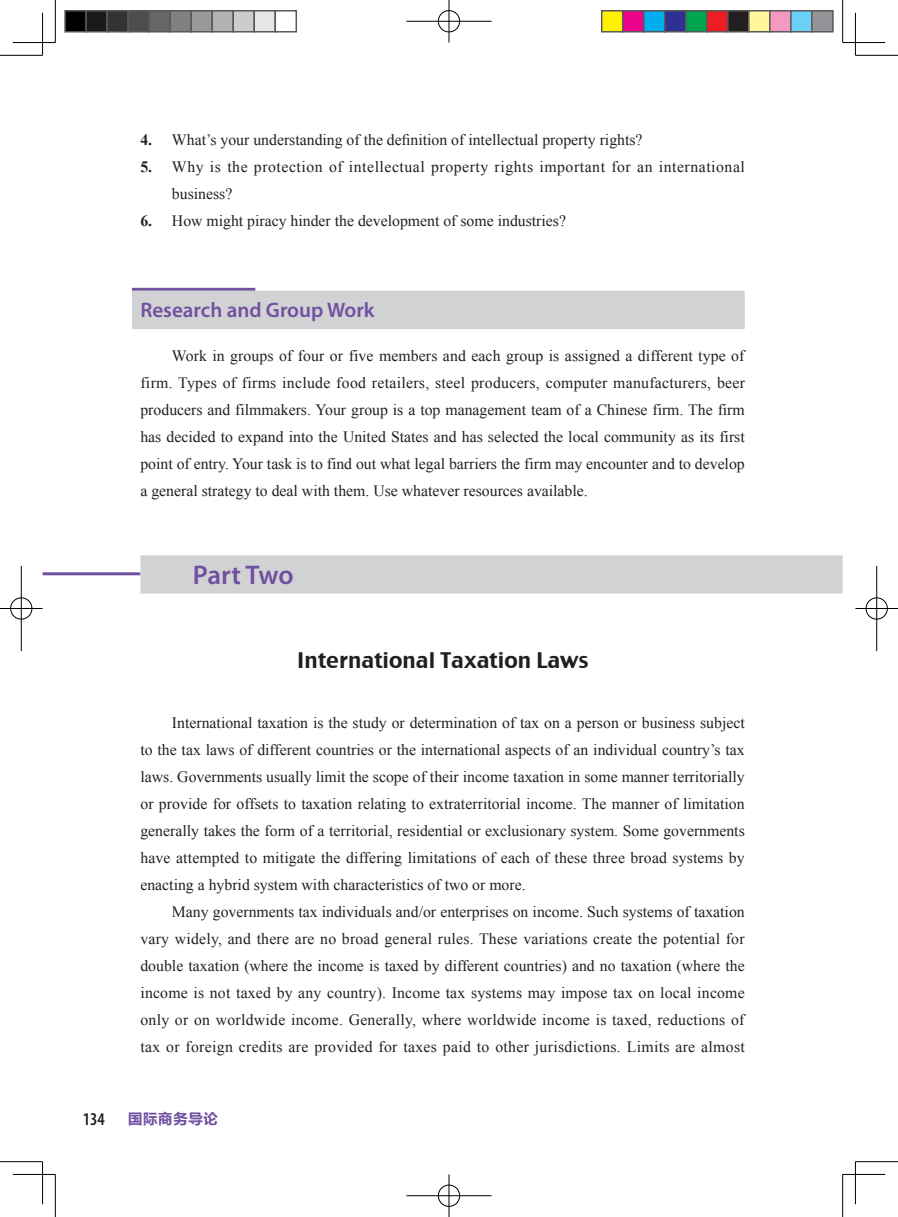
<style>
.page{position:relative;width:898px;height:1217px;background:#fff}
.page>*{position:absolute;margin:0;border:0;box-sizing:border-box;transform-origin:0 0}
.t1{font:600 27px "Myriad Pro";letter-spacing:-.015em;color:#7150a0}
.t2{font:21px "Charcoal CY";color:#231f20}
.t3{font:600 21px "Myriad Pro";color:#7150a0}
.t4{font:600 condensed 18px "Myriad Pro";color:#231f20}
.t5{font:15.75px/27px "Times New Roman";color:#231f20;text-align:justify}
.t6{font:15.75px/27px "Times New Roman";letter-spacing:.035em;color:#231f20}
.t7{font:15.75px "Times New Roman";letter-spacing:.02em;color:#231f20}
.t8{font:15px "FZLTCHJW GB1 0";color:#7150a0}
.s1{font-weight:700}
</style>
<div class="page">
<hr style="left:132px;top:288px;width:123px;height:3px;background:#7150a0">
<div style="left:132px;top:291px;width:612px;height:38px;background:#d1d2d4"></div>
<hr style="left:43px;top:572px;width:97px;height:3px;background:#7150a0">
<div style="left:140px;top:555px;width:702px;height:38px;background:#d1d2d4"></div>
<hr style="left:0;top:55px;width:43px;height:1px;background:#000">
<hr style="left:855px;top:55px;width:42px;height:1px;background:#000">
<hr style="left:0;top:1161px;width:43px;height:1px;background:#000">
<hr style="left:855px;top:1161px;width:42px;height:1px;background:#000">
<hr style="left:55px;top:0;width:1px;height:43px;background:#000">
<hr style="left:55px;top:1174px;width:1px;height:42px;background:#000">
<hr style="left:842px;top:0;width:1px;height:43px;background:#000">
<hr style="left:842px;top:1174px;width:1px;height:42px;background:#000">
<hr style="left:13px;top:42px;width:42px;height:1px;background:#000">
<hr style="left:842px;top:42px;width:42px;height:1px;background:#000">
<hr style="left:13px;top:1173px;width:42px;height:1px;background:#000">
<hr style="left:842px;top:1173px;width:42px;height:1px;background:#000">
<hr style="left:42px;top:13px;width:1px;height:42px;background:#000">
<hr style="left:42px;top:1161px;width:1px;height:42px;background:#000">
<hr style="left:854px;top:13px;width:1px;height:42px;background:#000">
<hr style="left:854px;top:1161px;width:1px;height:42px;background:#000">
<div style="left:437px;top:10px;width:23px;height:23px;border:2px solid #fff;border-radius:50%"></div>
<hr style="left:406px;top:20px;width:85px;height:2px;background:#fff">
<hr style="left:448px;top:0;width:2px;height:43px;background:#fff">
<div style="left:438px;top:10px;width:21px;height:22px;border:1px solid #000;border-radius:50%"></div>
<hr style="left:406px;top:21px;width:85px;height:1px;background:#000">
<hr style="left:448px;top:0;width:1px;height:43px;background:#000">
<div style="left:437px;top:1183px;width:23px;height:23px;border:2px solid #fff;border-radius:50%"></div>
<hr style="left:406px;top:1194px;width:85px;height:2px;background:#fff">
<hr style="left:448px;top:1174px;width:2px;height:42px;background:#fff">
<div style="left:438px;top:1184px;width:21px;height:22px;border:1px solid #000;border-radius:50%"></div>
<hr style="left:406px;top:1195px;width:85px;height:1px;background:#000">
<hr style="left:448px;top:1174px;width:1px;height:42px;background:#000">
<div style="left:10px;top:596px;width:23px;height:24px;border:2px solid #fff;border-radius:50%"></div>
<hr style="left:0;top:607px;width:43px;height:2px;background:#fff">
<hr style="left:20px;top:566px;width:2px;height:85px;background:#fff">
<div style="left:10px;top:597px;width:22px;height:22px;border:1px solid #000;border-radius:50%"></div>
<hr style="left:0;top:608px;width:43px;height:1px;background:#000">
<hr style="left:21px;top:566px;width:1px;height:85px;background:#000">
<div style="left:864px;top:596px;width:24px;height:24px;border:2px solid #fff;border-radius:50%"></div>
<hr style="left:855px;top:607px;width:42px;height:2px;background:#fff">
<hr style="left:875px;top:566px;width:2px;height:85px;background:#fff">
<div style="left:865px;top:597px;width:22px;height:22px;border:1px solid #000;border-radius:50%"></div>
<hr style="left:855px;top:608px;width:42px;height:1px;background:#000">
<hr style="left:876px;top:566px;width:1px;height:85px;background:#000">
<div style="left:65px;top:11px;width:21px;height:21px;background:#000"></div>
<div style="left:64px;top:10px;width:23px;height:23px;border:2px solid #595959"></div>
<div style="left:86px;top:11px;width:21px;height:21px;background:#1a1a1a"></div>
<div style="left:85px;top:10px;width:23px;height:23px;border:2px solid #595959"></div>
<div style="left:107px;top:11px;width:21px;height:21px;background:#333"></div>
<div style="left:106px;top:10px;width:23px;height:23px;border:2px solid #595959"></div>
<div style="left:128px;top:11px;width:21px;height:21px;background:#4d4d4d"></div>
<div style="left:127px;top:10px;width:23px;height:23px;border:2px solid #595959"></div>
<div style="left:149px;top:11px;width:21px;height:21px;background:#666"></div>
<div style="left:148px;top:10px;width:23px;height:23px;border:2px solid #595959"></div>
<div style="left:170px;top:11px;width:21px;height:21px;background:#808080"></div>
<div style="left:169px;top:10px;width:23px;height:23px;border:2px solid #595959"></div>
<div style="left:191px;top:11px;width:21px;height:21px;background:#999"></div>
<div style="left:190px;top:10px;width:23px;height:23px;border:2px solid #595959"></div>
<div style="left:212px;top:11px;width:21px;height:21px;background:#b3b3b3"></div>
<div style="left:211px;top:10px;width:23px;height:23px;border:2px solid #595959"></div>
<div style="left:233px;top:11px;width:21px;height:21px;background:#ccc"></div>
<div style="left:232px;top:10px;width:23px;height:23px;border:2px solid #595959"></div>
<div style="left:254px;top:11px;width:21px;height:21px;background:#e6e6e6"></div>
<div style="left:253px;top:10px;width:23px;height:23px;border:2px solid #595959"></div>
<div style="left:274px;top:10px;width:23px;height:23px;border:2px solid #595959"></div>
<div style="left:601px;top:11px;width:21px;height:21px;background:#fff101"></div>
<div style="left:600px;top:10px;width:23px;height:23px;border:2px solid #595959"></div>
<div style="left:622px;top:11px;width:21px;height:21px;background:#ed028c"></div>
<div style="left:621px;top:10px;width:23px;height:23px;border:2px solid #595959"></div>
<div style="left:643px;top:11px;width:21px;height:21px;background:#00aeef"></div>
<div style="left:642px;top:10px;width:23px;height:23px;border:2px solid #595959"></div>
<div style="left:664px;top:11px;width:21px;height:21px;background:#2e3092"></div>
<div style="left:663px;top:10px;width:23px;height:23px;border:2px solid #595959"></div>
<div style="left:685px;top:11px;width:21px;height:21px;background:#00a54f"></div>
<div style="left:684px;top:10px;width:23px;height:23px;border:2px solid #595959"></div>
<div style="left:706px;top:11px;width:21px;height:21px;background:#ee1d23"></div>
<div style="left:705px;top:10px;width:23px;height:23px;border:2px solid #595959"></div>
<div style="left:727px;top:11px;width:21px;height:21px;background:#231f20"></div>
<div style="left:726px;top:10px;width:23px;height:23px;border:2px solid #595959"></div>
<div style="left:748px;top:11px;width:21px;height:21px;background:#fff79a"></div>
<div style="left:747px;top:10px;width:23px;height:23px;border:2px solid #595959"></div>
<div style="left:769px;top:11px;width:21px;height:21px;background:#f499c2"></div>
<div style="left:768px;top:10px;width:23px;height:23px;border:2px solid #595959"></div>
<div style="left:790px;top:11px;width:21px;height:21px;background:#6bcff6"></div>
<div style="left:789px;top:10px;width:23px;height:23px;border:2px solid #595959"></div>
<div style="left:811px;top:11px;width:21px;height:21px;background:#939598"></div>
<div style="left:810px;top:10px;width:23px;height:23px;border:2px solid #595959"></div>
<p class="t5" style="left:140px;top:126px;width:503px"><span class="s1">4.</span> What’s your understanding of the definition of intellectual property rights?</p>
<p class="t6" style="left:172px;top:153px;width:574px;text-indent:-32px"><span class="s1">5.</span> Why is the protection of intellectual property rights important for an international business?</p>
<p class="t5" style="left:140px;top:207px;width:427px"><span class="s1">6.</span> How might piracy hinder the development of some industries?</p>
<p class="t3" style="left:140px;top:297px;width:235px">Research and Group Work</p>
<p class="t5" style="left:140px;top:342px;width:606px;text-indent:32px">Work in groups of four or five members and each group is assigned a different type of firm. Types of firms include food retailers, steel producers, computer manufacturers, beer producers and filmmakers. Your group is a top management team of a Chinese firm. The firm has decided to expand into the United States and has selected the local community as its first point of entry. Your task is to find out what legal barriers the firm may encounter and to develop a general strategy to deal with them. Use whatever resources available.</p>
<p class="t1" style="left:193px;top:557px;width:102px">Part Two</p>
<p class="t2" style="left:297px;top:647px;width:293px">International Taxation Laws</p>
<p class="t5" style="left:172px;top:708px;width:574px">International taxation is the study or determination of tax on a person or business subject</p>
<p class="t5" style="left:140px;top:735px;width:605px">to the tax laws of different countries or the international aspects of an individual country’s tax</p>
<p class="t5" style="left:140px;top:762px;width:605px">laws. Governments usually limit the scope of their income taxation in some manner territorially</p>
<p class="t5" style="left:140px;top:789px;width:605px">or provide for offsets to taxation relating to extraterritorial income. The manner of limitation</p>
<p class="t5" style="left:140px;top:816px;width:605px">generally takes the form of a territorial, residential or exclusionary system. Some governments</p>
<p class="t5" style="left:140px;top:843px;width:605px">have attempted to mitigate the differing limitations of each of these three broad systems by</p>
<p class="t5" style="left:140px;top:870px;width:386px">enacting a hybrid system with characteristics of two or more.</p>
<p class="t5" style="left:172px;top:897px;width:574px">Many governments tax individuals and/or enterprises on income. Such systems of taxation</p>
<p class="t5" style="left:140px;top:924px;width:605px">vary widely, and there are no broad general rules. These variations create the potential for</p>
<p class="t5" style="left:140px;top:951px;width:605px">double taxation (where the income is taxed by different countries) and no taxation (where the</p>
<p class="t5" style="left:140px;top:978px;width:605px">income is not taxed by any country). Income tax systems may impose tax on local income</p>
<p class="t5" style="left:140px;top:1005px;width:605px">only or on worldwide income. Generally, where worldwide income is taxed, reductions of</p>
<p class="t7" style="left:140px;top:1036px;width:605px">tax or foreign credits are provided for taxes paid to other jurisdictions. Limits are almost</p>
<p class="t4" style="left:83px;top:1107px;width:24px">134</p>
<p class="t8" style="left:128px;top:1109px;width:92px">国际商务导论</p>
</div>
